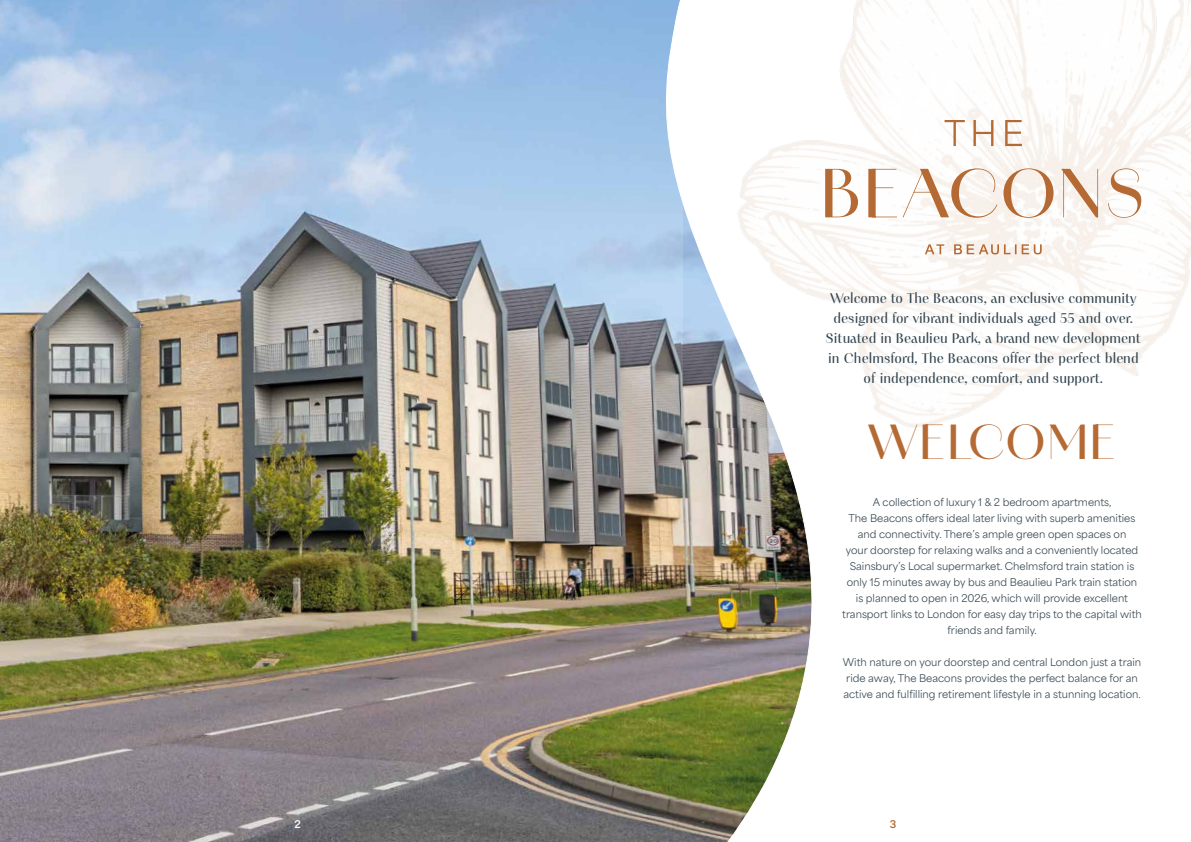
<style>
.page{position:relative;width:1191px;height:842px;background:#fff}
.page>*{position:absolute;margin:0;border:0;box-sizing:border-box;transform-origin:0 0}
.t1{font:500 45.1px "Amandine";letter-spacing:.05em;color:#b56933}
.t2{font:14px/20px "PF Marlet Display";color:#334550;text-align:center}
.t3{font:10px/16px "Area Normal";color:#334550;text-align:center}
.t4{font:700 10px "Area Normal";color:#fff}
.t5{font:700 10px "Area Normal";color:#b56933}
</style>
<div class="page">
<img style="left:0;top:0;width:652px;height:842px">
<img style="left:652px;top:0;width:160px;height:842px">
<img style="left:683px;top:0;width:508px;height:428px">
<svg style="left:825px;top:168px;width:316px;height:50px"></svg>
<svg style="left:944px;top:120px;width:78px;height:26px"></svg>
<svg style="left:924px;top:244px;width:117px;height:10px"></svg>
<p class="t2" style="left:826px;top:289px;width:316px">Welcome to The Beacons, an exclusive community designed for vibrant individuals aged 55 and over.<br>Situated in Beaulieu Park, a brand new development in Chelmsford, The Beacons offer the perfect blend of independence, comfort, and support.</p>
<h1 class="t1" style="left:868px;top:409px;width:249px">WELCOME</h1>
<p class="t3" style="left:842px;top:493px;width:301px">A collection of luxury 1 &amp; 2 bedroom apartments,<br>The Beacons offers ideal later living with superb amenities and connectivity. There’s ample green open spaces on<br>your doorstep for relaxing walks and a conveniently located Sainsbury’s Local supermarket. Chelmsford train station is only 15 minutes away by bus and Beaulieu Park train station is planned to open in 2026, which will provide excellent transport links to London for easy day trips to the capital with friends and family.</p>
<p class="t3" style="left:843px;top:653px;width:300px;text-align:left">With nature on your doorstep and central London just a train ride away, The Beacons provides the perfect balance for an active and fulfilling retirement lifestyle in a stunning location.</p>
<p class="t4" style="left:294px;top:815px;width:8px">2</p>
<p class="t5" style="left:890px;top:815px;width:8px">3</p>
</div>
